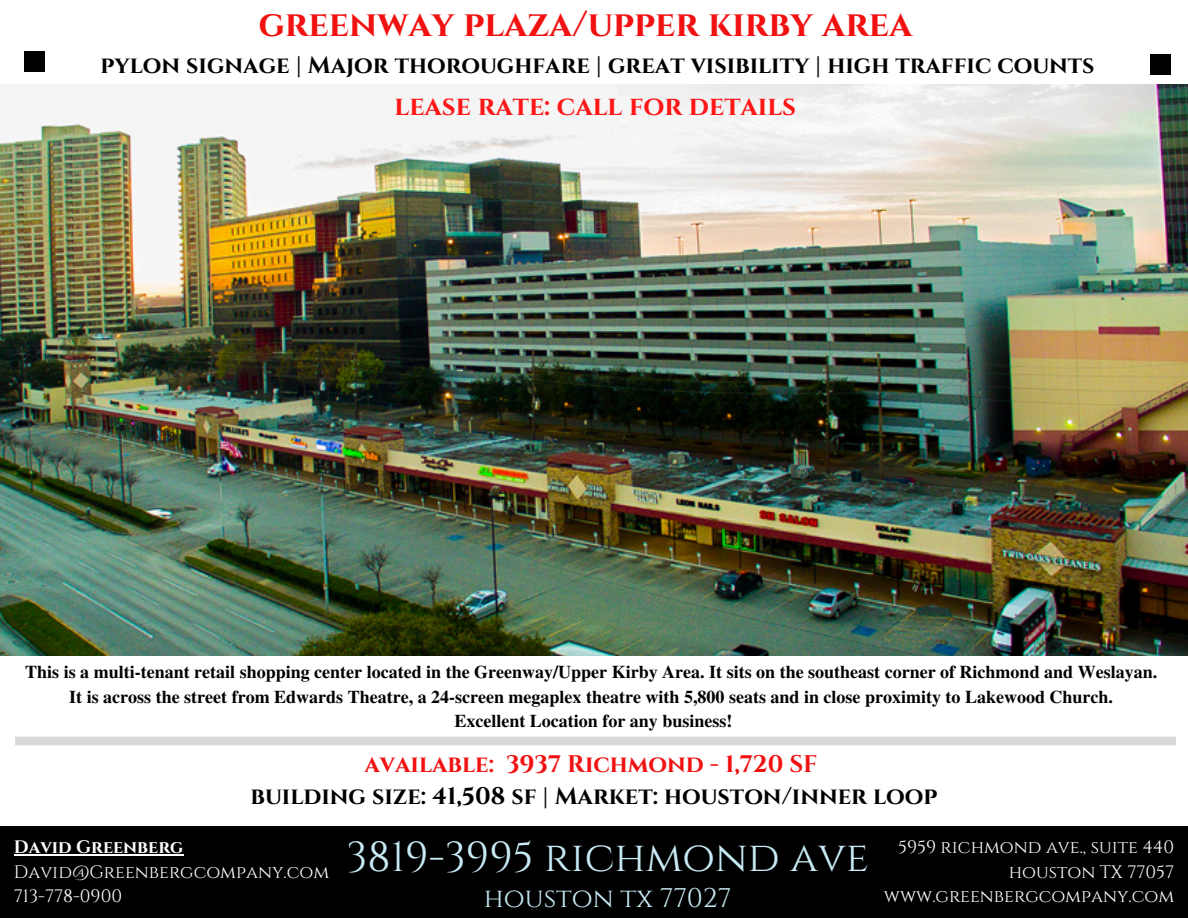
<style>
.page{position:relative;width:1188px;height:918px;background:#fff}
.page>*{position:absolute;margin:0;border:0;box-sizing:border-box;transform-origin:0 0}
.t1{font:42px "Cinzel";color:#c7eaf4}
.t2{font:700 36px "Cinzel";color:#f11111}
.t3{font:700 27px "Cinzel";color:#ff1616}
.t4{font:27px "Cinzel";color:#c7eaf4}
.t5{font:700 24px/32.7px "Cinzel";color:#000;text-align:center}
.t6{font:700 18px/24.8px "Te X Gyre Termes";color:#000;text-align:center}
.t7{font:18px "Cinzel";color:#fff}
.t8{font:700 18px "Cinzel";color:#fff}
.s1{color:#f11111}
</style>
<div class="page">
<div style="left:0;top:826px;width:1188px;height:92px;background:#000"></div>
<div style="left:24px;top:51px;width:20px;height:20px;background:#000"></div>
<div style="left:1150px;top:54px;width:21px;height:20px;background:#000"></div>
<svg style="left:15px;top:736px;width:1160px;height:10px;fill:#d9d9d9"></svg>
<img style="left:0;top:85px;width:1188px;height:570px">
<hr style="left:14px;top:854px;width:169px;height:1px;background:#fff">
<p class="t2" style="left:259px;top:1px;width:655px">greenway plaza/upper kirby area</p>
<p class="t5" style="left:101px;top:50px;width:996px">pylon signage | Major thoroughfare | great visibility | high traffic counts</p>
<p class="t3" style="left:395px;top:89px;width:403px">lease rate: call for details</p>
<h5 class="t6" style="left:25px;top:659px;width:1134px">This is a multi-tenant retail shopping center located in the Greenway/Upper Kirby Area. It sits on the southeast corner of Richmond and Weslayan.<br>It is across the street from Edwards Theatre, a 24-screen megaplex theatre with 5,800 seats and in close proximity to Lakewood Church.<br>Excellent Location for any business!</h5>
<h2 class="t5" style="left:251px;top:748px;width:688px"><span class="s1">available: 3937 Richmond - 1,720 SF<br></span>building size: 41,508 sf | Market: houston/inner loop</h2>
<h3 class="t8" style="left:14px;top:835px;width:171px">David Greenberg</h3>
<p class="t7" style="left:14px;top:860px;width:317px">David@Greenbergcompany.com</p>
<p class="t7" style="left:14px;top:885px;width:110px">713-778-0900</p>
<p class="t1" style="left:347px;top:830px;width:524px">3819-3995 richmond ave</p>
<p class="t4" style="left:484px;top:881px;width:249px">houston tx 77027</p>
<p class="t7" style="left:898px;top:835px;width:278px">5959 richmond ave., suite 440</p>
<h4 class="t7" style="left:1009px;top:860px;width:167px">houston TX 77057</h4>
<h1 class="t7" style="left:884px;top:885px;width:292px">www.greenbergcompany.com</h1>
<h4 class="t7" style="left:898px;top:841px;width:278px">5959 richmond ave., suite 440</h4>
<p class="t7" style="left:1009px;top:866px;width:167px">houston TX 77057</p>
<p class="t7" style="left:884px;top:891px;width:292px">www.greenbergcompany.com</p>
</div>
